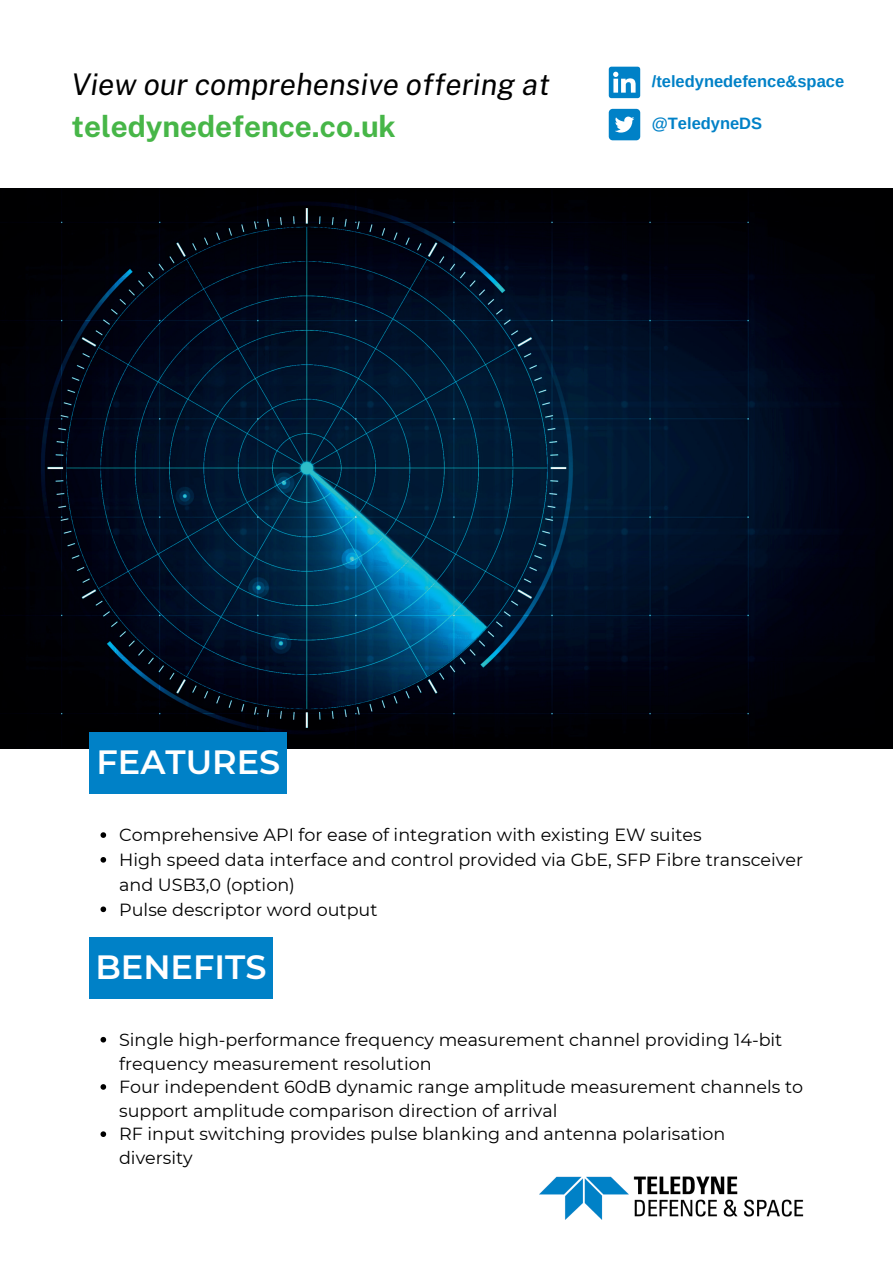
<style>
.page{position:relative;width:893px;height:1264px;background:#fff}
.page>*{position:absolute;margin:0;border:0;box-sizing:border-box;transform-origin:0 0}
.t1{font:600 33.6px "Montserrat";color:#fff}
.t2{font:italic 29.85px "Public Sans";color:#000}
.t3{font:700 29.85px "Public Sans";color:#47b648}
.t4{font:17.55px/23.5px "Montserrat";color:#000}
.t5{font:700 16.5px "Arimo";color:#0081c7}
</style>
<div class="page">
<img style="left:0;top:188px;width:892px;height:560px">
<div style="left:89px;top:732px;width:198px;height:61px;background:#0081c7"></div>
<img style="left:539px;top:1176px;width:264px;height:44px">
<svg style="left:608px;top:67px;width:32px;height:31px"></svg>
<svg style="left:608px;top:109px;width:32px;height:31px"></svg>
<div style="left:89px;top:937px;width:184px;height:61px;background:#0081c7"></div>
<svg style="left:100px;top:832px;width:6px;height:5px"></svg>
<svg style="left:100px;top:857px;width:6px;height:5px"></svg>
<svg style="left:100px;top:906px;width:6px;height:6px"></svg>
<svg style="left:100px;top:1036px;width:6px;height:6px"></svg>
<svg style="left:100px;top:1084px;width:6px;height:5px"></svg>
<svg style="left:100px;top:1131px;width:6px;height:5px"></svg>
<h2 class="t2" style="left:71px;top:67px;width:480px">View our comprehensive offering at</h2>
<h2 class="t3" style="left:71px;top:108px;width:326px">teledynedefence.co.uk</h2>
<p class="t5" style="left:651px;top:72px;width:194px">/teledynedefence&amp;space</p>
<p class="t5" style="left:651px;top:114px;width:112px">@TeledyneDS</p>
<h1 class="t1" style="left:96px;top:741px;width:185px">FEATURES</h1>
<p class="t4" style="left:119px;top:822px;width:685px;line-height:24.8px">Comprehensive API for ease of integration with existing EW suites<br>High speed data interface and control provided via GbE, SFP Fibre transceiver and USB3,0 (option)<br>Pulse descriptor word output</p>
<h1 class="t1" style="left:95px;top:946px;width:173px">BENEFITS</h1>
<p class="t4" style="left:119px;top:1027px;width:685px">Single high-performance frequency measurement channel providing 14-bit frequency measurement resolution<br>Four independent 60dB dynamic range amplitude measurement channels to support amplitude comparison direction of arrival<br>RF input switching provides pulse blanking and antenna polarisation diversity</p>
</div>
